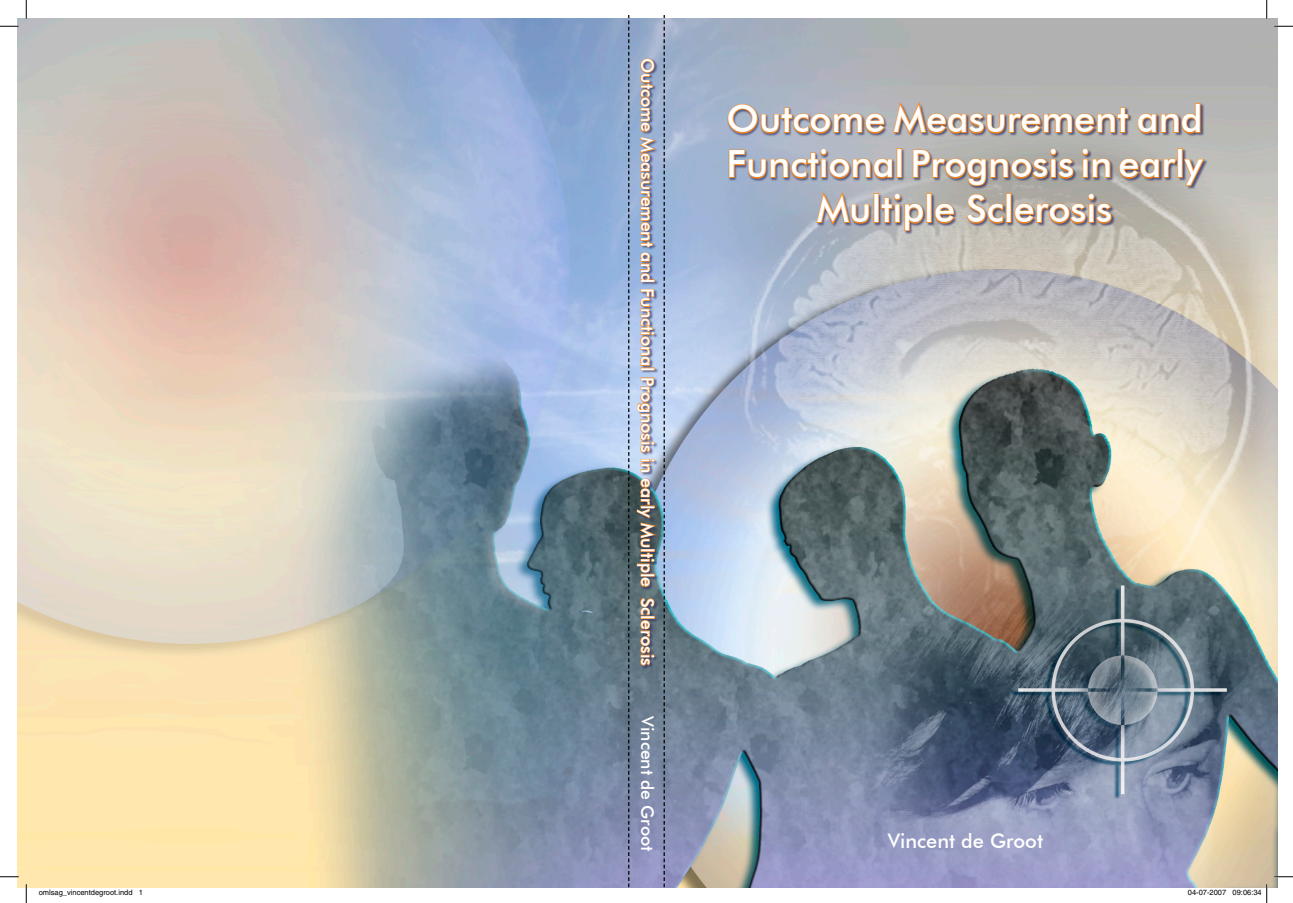
<style>
.page{position:relative;width:1293px;height:903px;background:#fff}
.page>*{position:absolute;margin:0;border:0;box-sizing:border-box;transform-origin:0 0}
.t1{font:500 37.5px/45px "Schol Broadway";color:#fff;text-align:center}
.t2{font:500 20px "Schol Broadway";color:#fff}
.t3{font:500 17.5px "Schol Broadway";color:#fff}
.t4{font:7.5px "Helvetica";color:#000}
</style>
<div class="page">
<img style="left:17px;top:18px;width:1260px;height:869px">
<div style="left:727px;top:102px;width:481px;height:134px;background:#336;opacity:.75"></div>
<svg style="left:727px;top:103px;width:158px;height:32px"></svg>
<svg style="left:892px;top:100px;width:237px;height:37px"></svg>
<svg style="left:1137px;top:102px;width:64px;height:32px"></svg>
<svg style="left:728px;top:148px;width:165px;height:32px"></svg>
<div style="left:896px;top:148px;width:6px;height:30px;border:2px solid #f6891f"></div>
<svg style="left:912px;top:148px;width:162px;height:39px"></svg>
<svg style="left:1081px;top:148px;width:30px;height:31px"></svg>
<div style="left:1177px;top:148px;width:5px;height:30px;border:2px solid #f6891f"></div>
<svg style="left:1118px;top:157px;width:87px;height:30px"></svg>
<svg style="left:815px;top:190px;width:55px;height:37px"></svg>
<div style="left:873px;top:193px;width:6px;height:30px;border:2px solid #f6891f"></div>
<svg style="left:880px;top:193px;width:44px;height:39px"></svg>
<div style="left:926px;top:193px;width:6px;height:30px;border:2px solid #f6891f"></div>
<svg style="left:934px;top:203px;width:21px;height:21px"></svg>
<svg style="left:966px;top:193px;width:38px;height:31px"></svg>
<div style="left:1006px;top:193px;width:5px;height:30px;border:2px solid #f6891f"></div>
<svg style="left:1013px;top:193px;width:99px;height:32px"></svg>
<div style="left:636px;top:58px;width:23px;height:612px;background:#336;opacity:.75"></div>
<svg style="left:639px;top:58px;width:17px;height:224px"></svg>
<svg style="left:640px;top:289px;width:15px;height:81px"></svg>
<svg style="left:637px;top:377px;width:18px;height:95px"></svg>
<svg style="left:637px;top:478px;width:19px;height:109px"></svg>
<svg style="left:640px;top:598px;width:15px;height:68px"></svg>
<svg style="left:628px;top:16px;width:1px;height:871px"></svg>
<svg style="left:663px;top:16px;width:2px;height:871px"></svg>
<svg style="left:0;top:25px;width:19px;height:2px"></svg>
<svg style="left:1274px;top:25px;width:19px;height:2px"></svg>
<svg style="left:0;top:876px;width:19px;height:1px"></svg>
<svg style="left:1274px;top:876px;width:19px;height:1px"></svg>
<svg style="left:25px;top:0;width:2px;height:19px"></svg>
<svg style="left:25px;top:884px;width:2px;height:19px"></svg>
<svg style="left:1266px;top:0;width:1px;height:19px"></svg>
<svg style="left:1232px;top:884px;width:35px;height:19px"></svg>
<p class="t3" style="left:658px;top:58px;width:609px;rotate:90deg">Outcome Measurement and Functional Prognosis in early Multiple Sclerosis</p>
<p class="t3" style="left:658px;top:716px;width:137px;rotate:90deg">Vincent de Groot</p>
<p class="t1" style="left:726px;top:96px;width:477px">Outcome Measurement and<br>Functional Prognosis in early<br>Multiple Sclerosis</p>
<p class="t2" style="left:888px;top:828px;width:157px">Vincent de Groot</p>
<p class="t4" style="left:39px;top:888px;width:106px">omlsag_vincentdegroot.indd 1</p>
<p class="t4" style="left:1188px;top:888px;width:75px">04-07-2007 09:06:34</p>
</div>
